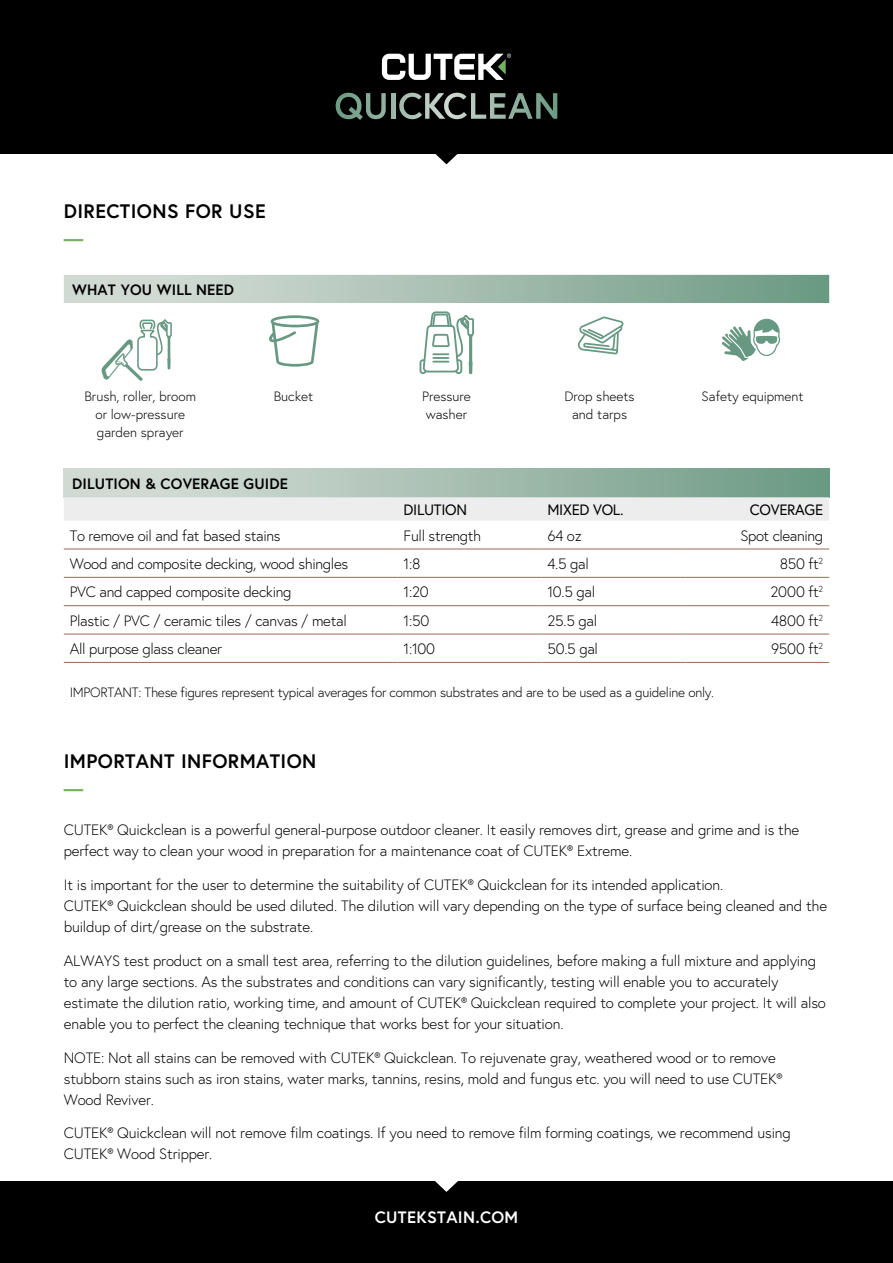
<style>
.page{position:relative;width:893px;height:1263px;background:#fff}
.page>*{position:absolute;margin:0;border:0;box-sizing:border-box;transform-origin:0 0}
.t1{font:700 19.5px "Europa";letter-spacing:.02em;color:#000}
.t2{font:700 19.5px "Europa";color:#74b35e}
.t3{font:700 16.5px "Europa";letter-spacing:.02em;color:#fff}
.t4{font:300 15px/21px "Europa";letter-spacing:-.01em;color:#000}
.t5{font:700 15px "Europa";letter-spacing:.01em;color:#000}
.t6{font:15px "Europa";letter-spacing:-.02em;color:#000}
.t7{font:300 13.5px/18px "Europa";color:#000;text-align:center}
.t8{font:300 13.5px "Europa";letter-spacing:-.02em;color:#000}
.t9{font:12.9px "Europa";letter-spacing:-.005em;color:#000}
.t10{font:12.75px "Europa";letter-spacing:-.01em;color:#000}
</style>
<div class="page">
<div style="left:0;top:1182px;width:893px;height:81px;background:#000"></div>
<svg style="left:434px;top:1181px;width:25px;height:11px"></svg>
<div style="left:0;top:0;width:893px;height:153px;background:#000"></div>
<svg style="left:434px;top:153px;width:25px;height:11px"></svg>
<svg style="left:64px;top:275px;width:765px;height:28px;background:#a6beb1"></svg>
<svg style="left:101px;top:319px;width:71px;height:62px"></svg>
<svg style="left:269px;top:315px;width:50px;height:52px"></svg>
<svg style="left:419px;top:312px;width:55px;height:62px"></svg>
<svg style="left:577px;top:316px;width:46px;height:38px"></svg>
<svg style="left:722px;top:319px;width:58px;height:42px"></svg>
<div style="left:64px;top:469px;width:765px;height:28px;background:linear-gradient(to right,#dfe3de,#6e9b84)"></div>
<div style="left:64px;top:497px;width:765px;height:24px;background:#ededee"></div>
<hr style="left:64px;top:577px;width:334px;height:1px;background:#966a4d">
<hr style="left:398px;top:577px;width:143px;height:1px;background:#966a4d">
<hr style="left:541px;top:577px;width:144px;height:1px;background:#966a4d">
<hr style="left:685px;top:577px;width:144px;height:1px;background:#966a4d">
<hr style="left:64px;top:605px;width:334px;height:1px;background:#966a4d">
<hr style="left:398px;top:605px;width:143px;height:1px;background:#966a4d">
<hr style="left:541px;top:605px;width:144px;height:1px;background:#966a4d">
<hr style="left:685px;top:605px;width:144px;height:1px;background:#966a4d">
<hr style="left:64px;top:634px;width:334px;height:1px;background:#966a4d">
<hr style="left:398px;top:634px;width:143px;height:1px;background:#966a4d">
<hr style="left:541px;top:634px;width:144px;height:1px;background:#966a4d">
<hr style="left:685px;top:634px;width:144px;height:1px;background:#966a4d">
<hr style="left:64px;top:662px;width:334px;height:1px;background:#966a4d">
<hr style="left:398px;top:662px;width:143px;height:1px;background:#966a4d">
<hr style="left:541px;top:662px;width:144px;height:1px;background:#966a4d">
<hr style="left:685px;top:662px;width:144px;height:1px;background:#966a4d">
<hr style="left:64px;top:549px;width:334px;height:1px;background:#966a4d">
<hr style="left:398px;top:549px;width:143px;height:1px;background:#966a4d">
<hr style="left:541px;top:549px;width:144px;height:1px;background:#966a4d">
<hr style="left:685px;top:549px;width:144px;height:1px;background:#966a4d">
<svg style="left:382px;top:54px;width:129px;height:26px"></svg>
<svg style="left:336px;top:93px;width:50px;height:27px"></svg>
<div style="left:391px;top:93px;width:5px;height:26px;background:#9cb7a8"></div>
<svg style="left:399px;top:93px;width:158px;height:26px"></svg>
<h1 class="t1" style="left:64px;top:199px;width:203px">DIRECTIONS FOR USE</h1>
<h1 class="t2" style="left:64px;top:226px;width:21px">—</h1>
<p class="t10" style="left:141px;top:278px;width:29px">Deck</p>
<p class="t5" style="left:72px;top:280px;width:163px">WHAT YOU WILL NEED</p>
<p class="t10" style="left:121px;top:283px;width:39px">Bucket</p>
<p class="t10" style="left:203px;top:283px;width:41px">washer</p>
<p class="t7" style="left:85px;top:388px;width:113px">Brush, roller, broom or low-pressure garden sprayer</p>
<p class="t7" style="left:274px;top:388px;width:41px">Bucket</p>
<p class="t7" style="left:422px;top:388px;width:50px;text-align:left">Pressure washer</p>
<p class="t7" style="left:564px;top:388px;width:72px">Drop sheets and tarps</p>
<p class="t7" style="left:702px;top:388px;width:104px">Safety equipment</p>
<p class="t5" style="left:72px;top:474px;width:217px">DILUTION &amp; COVERAGE GUIDE</p>
<p class="t6" style="left:404px;top:500px;width:65px">DILUTION</p>
<p class="t6" style="left:547px;top:500px;width:77px">MIXED VOL.</p>
<p class="t6" style="left:750px;top:500px;width:75px">COVERAGE</p>
<p class="t4" style="left:70px;top:525px;width:212px">To remove oil and fat based stains</p>
<p class="t4" style="left:404px;top:525px;width:79px">Full strength</p>
<p class="t4" style="left:547px;top:525px;width:36px">64 oz</p>
<p class="t4" style="left:740px;top:525px;width:84px">Spot cleaning</p>
<p class="t4" style="left:70px;top:553px;width:280px">Wood and composite decking, wood shingles</p>
<p class="t4" style="left:404px;top:553px;width:18px">1:8</p>
<p class="t4" style="left:547px;top:553px;width:43px">4.5 gal</p>
<p class="t4" style="left:780px;top:553px;width:45px">850 ft<sup>2</sup></p>
<p class="t4" style="left:70px;top:581px;width:223px">PVC and capped composite decking</p>
<p class="t4" style="left:404px;top:581px;width:27px">1:20</p>
<p class="t4" style="left:547px;top:581px;width:49px">10.5 gal</p>
<p class="t4" style="left:771px;top:581px;width:54px">2000 ft<sup>2</sup></p>
<p class="t4" style="left:70px;top:610px;width:279px">Plastic / PVC / ceramic tiles / canvas / metal</p>
<p class="t4" style="left:404px;top:610px;width:27px">1:50</p>
<p class="t4" style="left:547px;top:610px;width:51px">25.5 gal</p>
<p class="t4" style="left:771px;top:610px;width:54px">4800 ft<sup>2</sup></p>
<p class="t4" style="left:70px;top:638px;width:154px">All purpose glass cleaner</p>
<p class="t4" style="left:404px;top:638px;width:33px">1:100</p>
<p class="t4" style="left:547px;top:638px;width:52px">50.5 gal</p>
<p class="t4" style="left:771px;top:638px;width:53px">9500 ft<sup>2</sup></p>
<p class="t8" style="left:70px;top:684px;width:646px">IMPORTANT: These figures represent typical averages for common substrates and are to be used as a guideline only.</p>
<p class="t10" style="left:324px;top:564px;width:29px">Deck</p>
<p class="t9" style="left:722px;top:580px;width:100px">Safety equipment</p>
<h1 class="t1" style="left:64px;top:749px;width:254px">IMPORTANT INFORMATION</h1>
<h1 class="t2" style="left:64px;top:776px;width:21px">—</h1>
<p class="t4" style="left:64px;top:820px;width:737px">CUTEK® Quickclean is a powerful general-purpose outdoor cleaner. It easily removes dirt, grease and grime and is the perfect way to clean your wood in preparation for a maintenance coat of CUTEK® Extreme.</p>
<p class="t4" style="left:64px;top:874px;width:765px">It is important for the user to determine the suitability of CUTEK® Quickclean for its intended application.<br>CUTEK® Quickclean should be used diluted. The dilution will vary depending on the type of surface being cleaned and the buildup of dirt/grease on the substrate.</p>
<p class="t4" style="left:64px;top:950px;width:764px">ALWAYS test product on a small test area, referring to the dilution guidelines, before making a full mixture and applying to any large sections. As the substrates and conditions can vary significantly, testing will enable you to accurately estimate the dilution ratio, working time, and amount of CUTEK® Quickclean required to complete your project. It will also enable you to perfect the cleaning technique that works best for your situation.</p>
<p class="t4" style="left:64px;top:1047px;width:720px">NOTE: Not all stains can be removed with CUTEK® Quickclean. To rejuvenate gray, weathered wood or to remove stubborn stains such as iron stains, water marks, tannins, resins, mold and fungus etc. you will need to use CUTEK®<br>Wood Reviver.</p>
<p class="t4" style="left:64px;top:1123px;width:728px">CUTEK® Quickclean will not remove film coatings. If you need to remove film forming coatings, we recommend using<br>CUTEK® Wood Stripper.</p>
<p class="t3" style="left:375px;top:1207px;width:145px">CUTEKSTAIN.COM</p>
</div>
